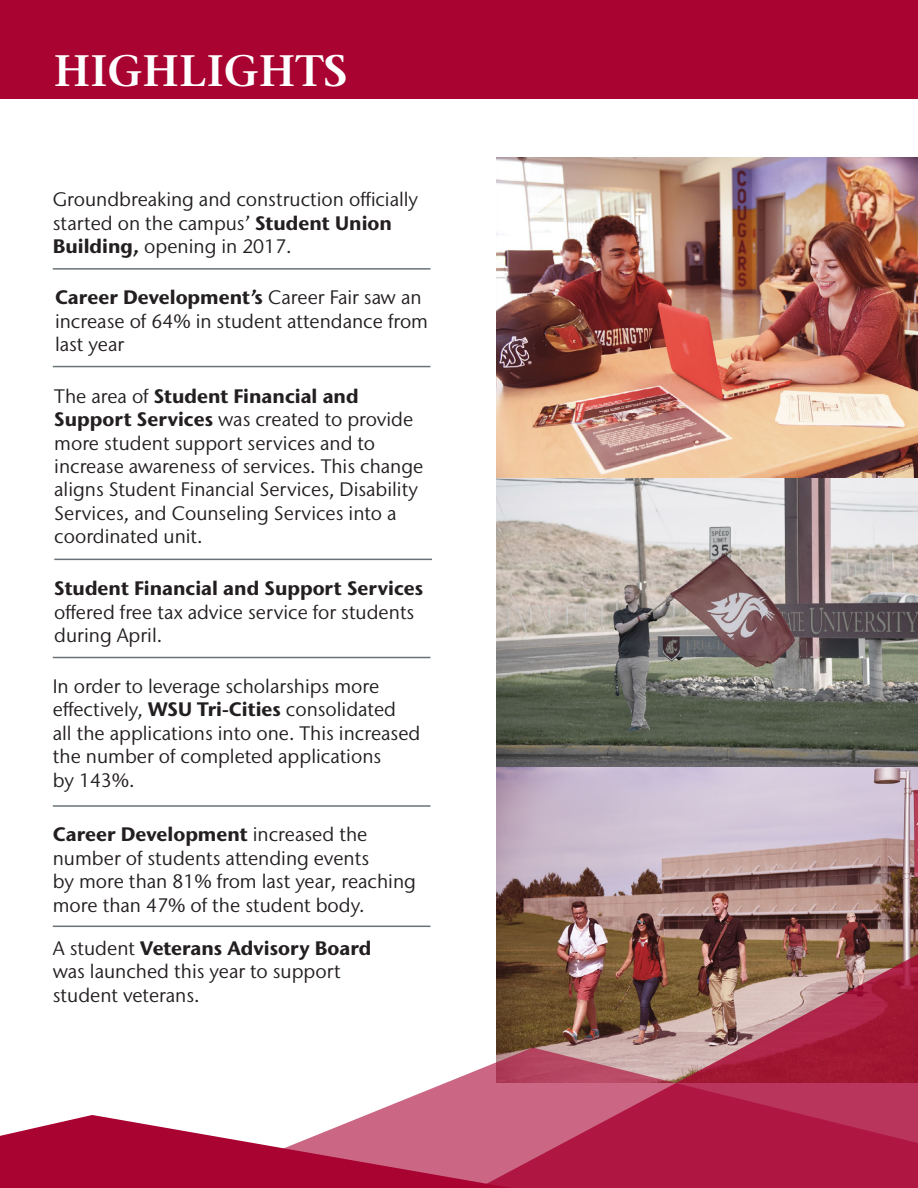
<style>
.page{position:relative;width:918px;height:1188px;background:#fff}
.page>*{position:absolute;margin:0;border:0;box-sizing:border-box;transform-origin:0 0}
.t1{font:600 43.95px "Stone Serif Std";color:#fff}
.t2{font:19.5px/23.4px "Stone Sans IIITC Std";color:#231f20}
.t3{font:700 19.5px "Stone Sans IIITC Std";color:#231f20}
.s1{font-weight:700}
.s2{font-weight:400}
</style>
<div class="page">
<div style="left:0;top:0;width:918px;height:99px;background:#a90332"></div>
<img style="left:496px;top:766px;width:422px;height:185px">
<img style="left:496px;top:478px;width:422px;height:288px">
<img style="left:496px;top:158px;width:422px;height:320px">
<hr style="left:53px;top:268px;width:378px;height:2px;background:#687379">
<hr style="left:53px;top:366px;width:378px;height:1px;background:#687379">
<hr style="left:53px;top:805px;width:378px;height:2px;background:#687379">
<hr style="left:53px;top:657px;width:378px;height:1px;background:#687379">
<hr style="left:54px;top:559px;width:378px;height:1px;background:#687379">
<hr style="left:53px;top:926px;width:378px;height:1px;background:#687379">
<img style="left:496px;top:951px;width:422px;height:97px">
<svg style="left:366px;top:1048px;width:552px;height:140px"></svg>
<svg style="left:0;top:1115px;width:511px;height:73px"></svg>
<p class="t1" style="left:54px;top:45px;width:295px">HIGHLIGHTS</p>
<p class="t2" style="left:53px;top:188px;width:367px">Groundbreaking and construction officially started on the campus’ <span class="s1">Student Union</span></p>
<p class="t2" style="left:53px;top:234px;width:240px"><span class="s1">Building,</span> opening in 2017.</p>
<p class="t2" style="left:55px;top:286px;width:375px"><span class="s1">Career Development’s</span> Career Fair saw an increase of 64% in student attendance from last year</p>
<p class="t3" style="left:54px;top:384px;width:306px"><span class="s2">The area of</span> Student Financial and</p>
<p class="t2" style="left:54px;top:408px;width:361px"><span class="s1">Support Services</span> was created to provide more student support services and to</p>
<p class="t2" style="left:54px;top:455px;width:371px">increase awareness of services. This change aligns Student Financial Services, Disability<br>Services, and Counseling Services into a</p>
<p class="t2" style="left:54px;top:525px;width:150px">coordinated unit.</p>
<p class="t2" style="left:54px;top:577px;width:370px"><span class="s1">Student Financial and Support Services </span>offered free tax advice service for students</p>
<p class="t2" style="left:54px;top:623px;width:110px">during April.</p>
<p class="t2" style="left:53px;top:674px;width:328px">In order to leverage scholarships more</p>
<p class="t2" style="left:53px;top:698px;width:345px">effectively, <span class="s1">WSU Tri-Cities</span> consolidated</p>
<p class="t2" style="left:53px;top:721px;width:369px">all the applications into one. This increased</p>
<p class="t2" style="left:53px;top:745px;width:330px">the number of completed applications</p>
<p class="t2" style="left:53px;top:768px;width:83px">by 143%.</p>
<p class="t3" style="left:53px;top:822px;width:316px">Career Development <span class="s2">increased the</span></p>
<p class="t2" style="left:53px;top:846px;width:318px">number of students attending events</p>
<p class="t2" style="left:53px;top:870px;width:365px">by more than 81% from last year, reaching more than 47% of the student body.</p>
<p class="t3" style="left:53px;top:936px;width:320px"><span class="s2">A student</span> Veterans Advisory Board</p>
<p class="t2" style="left:53px;top:960px;width:290px">was launched this year to support</p>
<p class="t2" style="left:53px;top:983px;width:148px">student veterans.</p>
</div>
